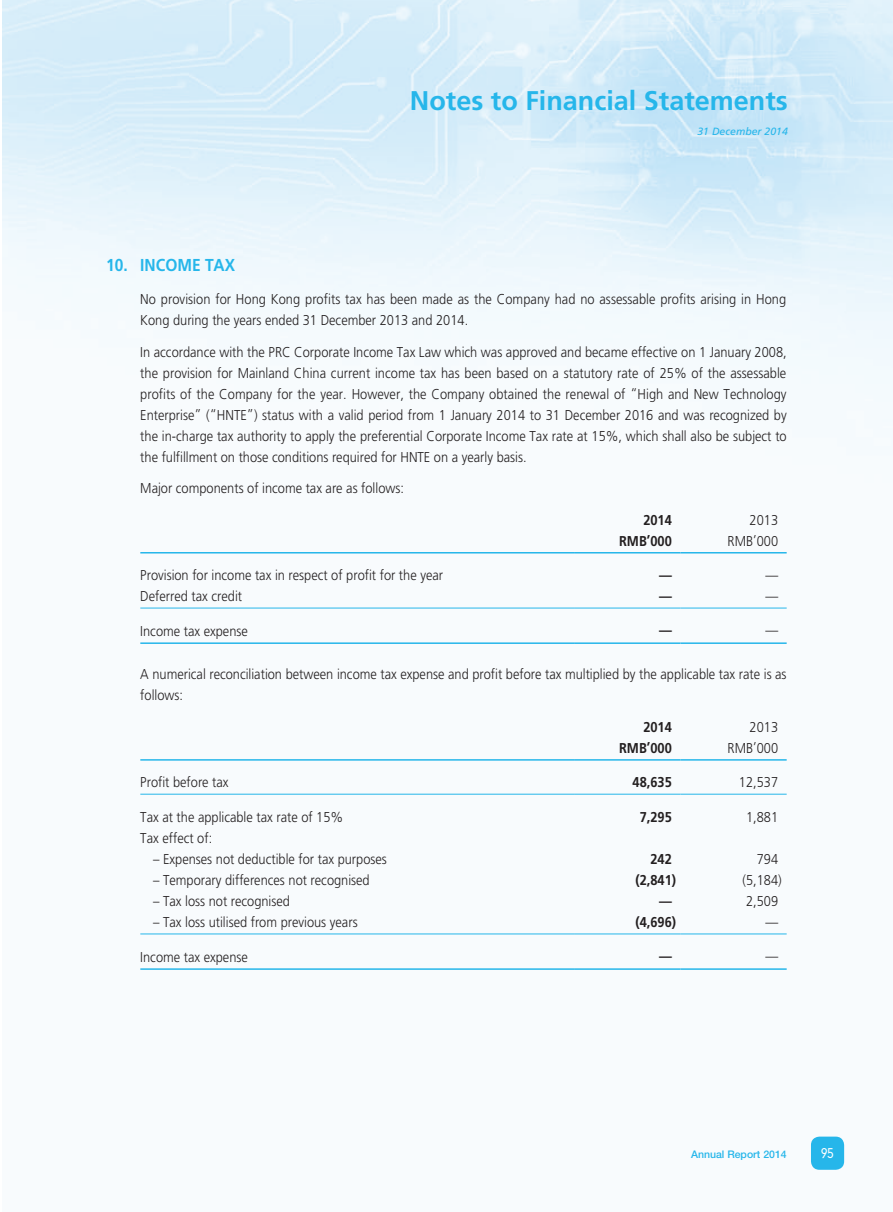
<style>
.page{position:relative;width:893px;height:1212px;background:#fff}
.page>*{position:absolute;margin:0;border:0;box-sizing:border-box;transform-origin:0 0}
.t1{font:700 27px "Frutiger LT Std";color:#26b6ea}
._3__標題{font:700 17.25px "Frutiger LT Std";color:#26b6ea;scale:.9 1}
._1__內文{font:300 14.25px/21px "Frutiger LT Std";color:#231f20;scale:.9 1}
._1__內文-2{font:700 14.25px "Frutiger LT Std";color:#231f20;scale:.9 1}
.t2{font:300 13.5px "DIN Neuzeit Grotesk Std";color:#fff;scale:.9 1}
.t3{font:500 10.5px "Helvetica Neue LT Std";color:#26b6ea}
.t4{font:italic 10.5px "Frutiger LT Std";color:#26b6ea}
</style>
<div class="page">
<img style="left:3px;top:0;width:890px;height:1170px">
<div style="left:811px;top:1136px;width:33px;height:34px;background:#26b6ea;border-radius:9px"></div>
<hr style="left:140px;top:552px;width:434px;height:1px;background:#26b6ea">
<hr style="left:574px;top:552px;width:106px;height:1px;background:#26b6ea">
<hr style="left:680px;top:552px;width:107px;height:1px;background:#26b6ea">
<hr style="left:140px;top:608px;width:434px;height:1px;background:#26b6ea">
<hr style="left:574px;top:608px;width:106px;height:1px;background:#26b6ea">
<hr style="left:680px;top:608px;width:107px;height:1px;background:#26b6ea">
<hr style="left:140px;top:642px;width:434px;height:2px;background:#26b6ea">
<hr style="left:574px;top:642px;width:106px;height:2px;background:#26b6ea">
<hr style="left:680px;top:642px;width:107px;height:2px;background:#26b6ea">
<hr style="left:140px;top:759px;width:434px;height:2px;background:#26b6ea">
<hr style="left:574px;top:759px;width:106px;height:2px;background:#26b6ea">
<hr style="left:680px;top:759px;width:107px;height:2px;background:#26b6ea">
<hr style="left:140px;top:794px;width:434px;height:1px;background:#26b6ea">
<hr style="left:574px;top:794px;width:106px;height:1px;background:#26b6ea">
<hr style="left:680px;top:794px;width:107px;height:1px;background:#26b6ea">
<hr style="left:140px;top:933px;width:434px;height:1px;background:#26b6ea">
<hr style="left:574px;top:933px;width:106px;height:1px;background:#26b6ea">
<hr style="left:680px;top:933px;width:107px;height:1px;background:#26b6ea">
<hr style="left:140px;top:968px;width:434px;height:2px;background:#26b6ea">
<hr style="left:574px;top:968px;width:106px;height:2px;background:#26b6ea">
<hr style="left:680px;top:968px;width:107px;height:2px;background:#26b6ea">
<h1 class="t1" style="left:410px;top:84px;width:380px">Notes to Financial Statements</h1>
<p class="t4" style="left:697px;top:125px;width:92px">31 December 2014</p>
<p class="_3__標題" style="left:106px;top:254px;width:145px">10. INCOME TAX</p>
<p class="_1__內文" style="left:140px;top:289px;width:719px">No provision for Hong Kong profits tax has been made as the Company had no assessable profits arising in Hong<br>Kong during the years ended 31 December 2013 and 2014.</p>
<p class="_1__內文" style="left:140px;top:342px;width:720px;text-align:justify">In accordance with the PRC Corporate Income Tax Law which was approved and became effective on 1 January 2008, the provision for Mainland China current income tax has been based on a statutory rate of 25% of the assessable profits of the Company for the year. However, the Company obtained the renewal of “High and New Technology Enterprise” (“HNTE”) status with a valid period from 1 January 2014 to 31 December 2016 and was recognized by the in-charge tax authority to apply the preferential Corporate Income Tax rate at 15%, which shall also be subject to the fulfillment on those conditions required for HNTE on a yearly basis.</p>
<p class="_1__內文" style="left:140px;top:478px;width:294px">Major components of income tax are as follows:</p>
<p class="_1__內文-2" style="left:643px;top:511px;width:33px">2014</p>
<p class="_1__內文" style="left:750px;top:510px;width:33px">2013</p>
<p class="_1__內文-2" style="left:619px;top:532px;width:60px">RMB’000</p>
<p class="_1__內文" style="left:727px;top:531px;width:58px">RMB’000</p>
<p class="_1__內文" style="left:140px;top:565px;width:338px">Provision for income tax in respect of profit for the year</p>
<p class="_1__內文-2" style="left:659px;top:566px;width:16px">—</p>
<p class="_1__內文" style="left:765px;top:564px;width:16px">—</p>
<p class="_1__內文" style="left:140px;top:586px;width:115px">Deferred tax credit</p>
<p class="_1__內文-2" style="left:659px;top:587px;width:16px">—</p>
<p class="_1__內文" style="left:765px;top:585px;width:16px">—</p>
<p class="_1__內文" style="left:140px;top:621px;width:121px">Income tax expense</p>
<p class="_1__內文-2" style="left:659px;top:622px;width:16px">—</p>
<p class="_1__內文" style="left:765px;top:620px;width:16px">—</p>
<p class="_1__內文" style="left:140px;top:664px;width:720px">A numerical reconciliation between income tax expense and profit before tax multiplied by the applicable tax rate is as follows:</p>
<p class="_1__內文-2" style="left:643px;top:719px;width:33px">2014</p>
<p class="_1__內文" style="left:750px;top:717px;width:33px">2013</p>
<p class="_1__內文-2" style="left:619px;top:740px;width:60px">RMB’000</p>
<p class="_1__內文" style="left:727px;top:738px;width:58px">RMB’000</p>
<p class="_1__內文" style="left:140px;top:772px;width:100px">Profit before tax</p>
<p class="_1__內文-2" style="left:633px;top:774px;width:45px">48,635</p>
<p class="_1__內文" style="left:739px;top:772px;width:45px">12,537</p>
<p class="_1__內文" style="left:140px;top:807px;width:227px">Tax at the applicable tax rate of 15%</p>
<p class="_1__內文-2" style="left:640px;top:809px;width:37px">7,295</p>
<p class="_1__內文" style="left:746px;top:807px;width:37px">1,881</p>
<p class="_1__內文" style="left:140px;top:828px;width:81px">Tax effect of:</p>
<p class="_1__內文" style="left:153px;top:849px;width:261px">– Expenses not deductible for tax purposes</p>
<p class="_1__內文-2" style="left:650px;top:851px;width:25px">242</p>
<p class="_1__內文" style="left:757px;top:849px;width:25px">794</p>
<p class="_1__內文" style="left:153px;top:870px;width:242px">– Temporary differences not recognised</p>
<p class="_1__內文-2" style="left:635px;top:872px;width:47px">(2,841)</p>
<p class="_1__內文" style="left:742px;top:870px;width:45px">(5,184)</p>
<p class="_1__內文" style="left:153px;top:891px;width:154px">– Tax loss not recognised</p>
<p class="_1__內文-2" style="left:659px;top:892px;width:16px">—</p>
<p class="_1__內文" style="left:746px;top:891px;width:37px">2,509</p>
<p class="_1__內文" style="left:153px;top:912px;width:229px">– Tax loss utilised from previous years</p>
<p class="_1__內文-2" style="left:635px;top:914px;width:47px">(4,696)</p>
<p class="_1__內文" style="left:765px;top:911px;width:16px">—</p>
<p class="_1__內文" style="left:140px;top:947px;width:121px">Income tax expense</p>
<p class="_1__內文-2" style="left:659px;top:948px;width:16px">—</p>
<p class="_1__內文" style="left:765px;top:946px;width:16px">—</p>
<p class="t3" style="left:691px;top:1148px;width:97px">Annual Report 2014</p>
<p class="t2" style="left:821px;top:1145px;width:16px">95</p>
</div>
